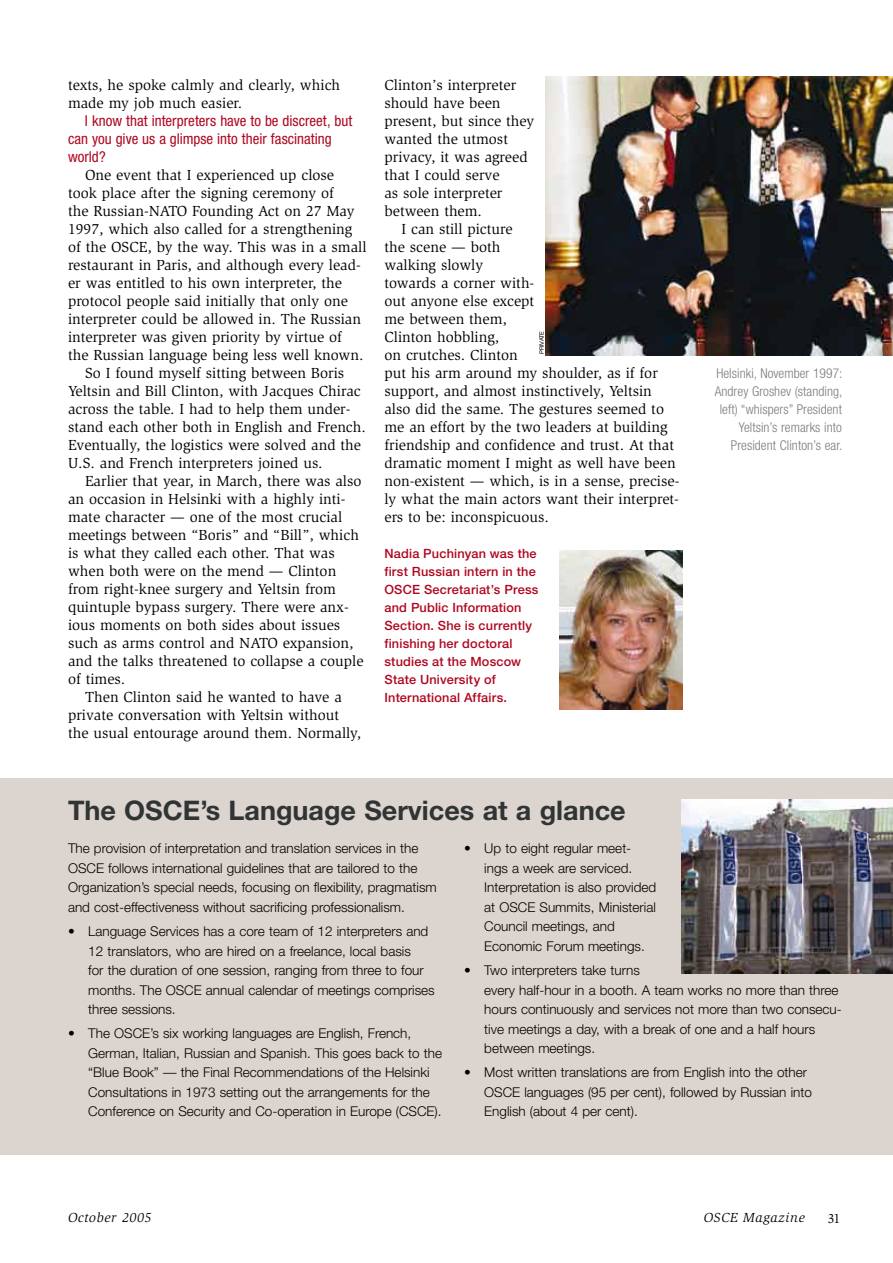
<style>
.page{position:relative;width:893px;height:1263px;background:#fff}
.page>*{position:absolute;margin:0;border:0;box-sizing:border-box;transform-origin:0 0}
.t1{font:700 27px "Helvetica Neue";color:#303434}
.t2{font:15px/18px "Slimbach";color:#000}
.t3{font:condensed 15px/18px "Helvetica Neue";color:#af071f}
.t4{font:300 13.5px/19.5px "Helvetica Neue";color:#000}
.t5{font:300 condensed 13.5px/18px "Helvetica Neue";letter-spacing:.005em;color:#7b7c7e;text-align:right}
.t6{font:italic 13.5px "Slimbach";letter-spacing:.05em;color:#000}
.t7{font:13.5px "Slimbach";color:#000}
.t8{font:500 12.75px/18px "Helvetica Neue";letter-spacing:.015em;color:#af071f}
.t9{font:6px "Helvetica Neue";color:#000}
</style>
<div class="page">
<div style="left:0;top:778px;width:893px;height:377px;background:#dcd4ce"></div>
<img style="left:560px;top:550px;width:123px;height:159px">
<img style="left:545px;top:77px;width:348px;height:278px">
<img style="left:681px;top:799px;width:212px;height:174px">
<p class="t2" style="left:68px;top:76px;width:274px">texts, he spoke calmly and clearly, which made my job much easier.</p>
<p class="t3" style="left:68px;top:112px;width:286px;text-indent:17px">I know that interpreters have to be discreet, but can you give us a glimpse into their fascinating world?</p>
<p class="t2" style="left:85px;top:166px;width:251px">One event that I experienced up close</p>
<p class="t2" style="left:68px;top:184px;width:267px">took place after the signing ceremony of</p>
<p class="t2" style="left:68px;top:202px;width:288px">the Russian-NATO Founding Act on 27 May</p>
<p class="t2" style="left:68px;top:220px;width:286px">1997, which also called for a strengthening</p>
<p class="t2" style="left:68px;top:238px;width:300px">of the OSCE, by the way. This was in a small</p>
<p class="t2" style="left:68px;top:256px;width:294px">restaurant in Paris, and although every lead-</p>
<p class="t2" style="left:68px;top:274px;width:276px">er was entitled to his own interpreter, the</p>
<p class="t2" style="left:68px;top:292px;width:281px">protocol people said initially that only one</p>
<p class="t2" style="left:68px;top:310px;width:295px">interpreter could be allowed in. The Russian</p>
<p class="t2" style="left:68px;top:328px;width:275px">interpreter was given priority by virtue of</p>
<p class="t2" style="left:68px;top:346px;width:297px">the Russian language being less well known.</p>
<p class="t2" style="left:85px;top:364px;width:261px">So I found myself sitting between Boris</p>
<p class="t2" style="left:68px;top:382px;width:294px">Yeltsin and Bill Clinton, with Jacques Chirac</p>
<p class="t2" style="left:68px;top:400px;width:284px">across the table. I had to help them under-</p>
<p class="t2" style="left:68px;top:418px;width:299px">stand each other both in English and French.</p>
<p class="t2" style="left:68px;top:436px;width:295px">Eventually, the logistics were solved and the</p>
<p class="t2" style="left:68px;top:454px;width:256px">U.S. and French interpreters joined us.</p>
<p class="t2" style="left:85px;top:472px;width:278px">Earlier that year, in March, there was also</p>
<p class="t2" style="left:68px;top:490px;width:279px">an occasion in Helsinki with a highly inti-</p>
<p class="t2" style="left:68px;top:508px;width:276px">mate character — one of the most crucial</p>
<p class="t2" style="left:68px;top:526px;width:292px">meetings between “Boris” and “Bill”, which</p>
<p class="t2" style="left:68px;top:544px;width:268px">is what they called each other. That was</p>
<p class="t2" style="left:68px;top:562px;width:270px">when both were on the mend — Clinton</p>
<p class="t2" style="left:68px;top:580px;width:269px">from right-knee surgery and Yeltsin from</p>
<p class="t2" style="left:68px;top:598px;width:282px">quintuple bypass surgery. There were anx-</p>
<p class="t2" style="left:68px;top:616px;width:274px">ious moments on both sides about issues</p>
<p class="t2" style="left:68px;top:634px;width:287px">such as arms control and NATO expansion,</p>
<p class="t2" style="left:68px;top:652px;width:297px">and the talks threatened to collapse a couple</p>
<p class="t2" style="left:68px;top:670px;width:59px">of times.</p>
<p class="t2" style="left:85px;top:688px;width:258px">Then Clinton said he wanted to have a</p>
<p class="t2" style="left:68px;top:706px;width:273px">private conversation with Yeltsin without</p>
<p class="t2" style="left:68px;top:724px;width:295px">the usual entourage around them. Normally,</p>
<p class="t2" style="left:384px;top:76px;width:151px">Clinton’s interpreter should have been present, but since they wanted the utmost privacy, it was agreed that I could serve<br>as sole interpreter between them.</p>
<p class="t2" style="left:384px;top:220px;width:296px;text-indent:17px">I can still picture<br>the scene — both<br>walking slowly<br>towards a corner with-<br>out anyone else except<br>me between them,<br>Clinton hobbling,<br>on crutches. Clinton<br>put his arm around my shoulder, as if for support, and almost instinctively, Yeltsin also did the same. The gestures seemed to me an effort by the two leaders at building friendship and confidence and trust. At that dramatic moment I might as well have been non-existent — which, is in a sense, precise&shy;ly what the main actors want their interpret&shy;ers to be: inconspicuous.</p>
<p class="t8" style="left:384px;top:544px;width:156px">Nadia Puchinyan was the first Russian intern in the<br>OSCE Secretariat’s Press and Public Information<br>Section. She is currently finishing her doctoral studies at the Moscow<br>State University of<br>International Affairs.</p>
<p class="t9" style="left:538px;top:354px;width:25px;rotate:-90deg">Private</p>
<h1 class="t1" style="left:68px;top:793px;width:559px">The OSCE’s Language Services at a glance</h1>
<p class="t5" style="left:715px;top:364px;width:129px">Helsinki, November 1997:<br>Andrey Groshev (standing, left) “whispers” President<br>Yeltsin’s remarks into<br>President Clinton’s ear.</p>
<p class="t4" style="left:68px;top:838px;width:370px">The provision of interpretation and translation services in the OSCE follows international guidelines that are tailored to the Organization’s special needs, focusing on flexibility, pragmatism and cost-effectiveness without sacrificing professionalism.</p>
<p class="t4" style="left:88px;top:921px;width:348px;text-indent:-20px">• Language Services has a core team of 12 interpreters and 12 translators, who are hired on a freelance, local basis<br>for the duration of one session, ranging from three to four months. The OSCE annual calendar of meetings comprises three sessions.</p>
<p class="t4" style="left:88px;top:1023px;width:355px;text-indent:-20px">• The OSCE’s six working languages are English, French, German, Italian, Russian and Spanish. This goes back to the “Blue Book” — the Final Recommendations of the Helsinki Consultations in 1973 setting out the arrangements for the Conference on Security and Co-operation in Europe (CSCE).</p>
<p class="t4" style="left:484px;top:838px;width:173px;text-indent:-20px">• Up to eight regular meet&shy;ings a week are serviced.<br>Interpretation is also provided at OSCE Summits, Ministerial<br>Council meetings, and<br>Economic Forum meetings.</p>
<p class="t4" style="left:484px;top:960px;width:359px;text-indent:-20px">• Two interpreters take turns<br>every half-hour in a booth. A team works no more than three hours continuously and services not more than two consecu&shy;tive meetings a day, with a break of one and a half hours between meetings.</p>
<p class="t4" style="left:484px;top:1062px;width:329px;text-indent:-20px">• Most written translations are from English into the other<br>OSCE languages (95 per cent), followed by Russian into<br>English (about 4 per cent).</p>
<p class="t6" style="left:68px;top:1210px;width:85px">October 2005</p>
<p class="t6" style="left:704px;top:1210px;width:102px">OSCE Magazine</p>
<p class="t7" style="left:828px;top:1210px;width:14px">31</p>
</div>
